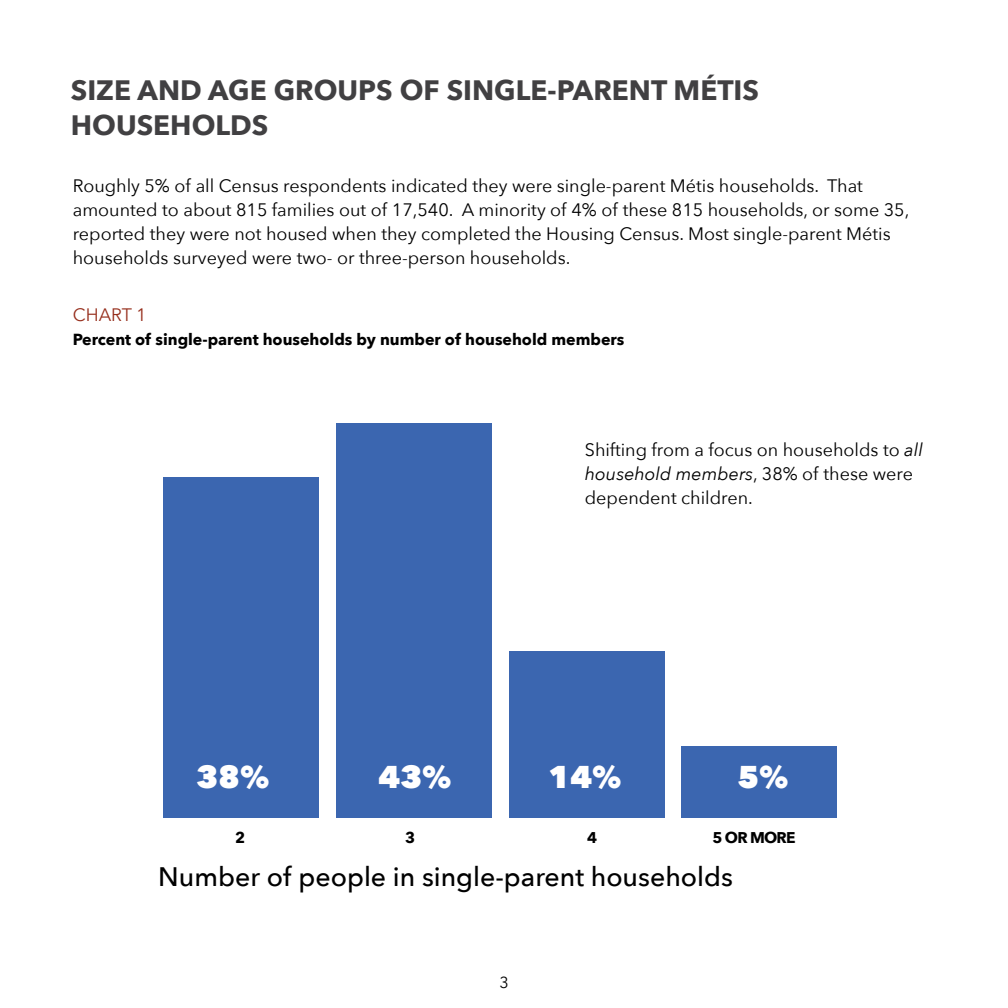
<style>
.page{position:relative;width:1008px;height:1008px;background:#fff}
.page>*{position:absolute;margin:0;border:0;box-sizing:border-box;transform-origin:0 0}
.t1{font:800 31.4px "Avenir Next";color:#fff}
.t2{font:700 28px/35.4px "Avenir Next";color:#414042}
.t3{font:500 26.6px "Avenir Next";color:#000}
.t4{font:18px/24px "Avenir Next";color:#000}
.t5{font:18px "Avenir Next";color:#962e1c}
.t6{font:700 16px "Avenir Next";color:#000}
.t7{font:16px "Avenir Next";color:#000}
.t8{font:700 15.6px "Avenir Next";letter-spacing:-.05em;color:#000}
.s1{font-style:italic}
</style>
<div class="page">
<div style="left:682px;top:747px;width:155px;height:71px;background:#3b66b0"></div>
<div style="left:509px;top:652px;width:155px;height:166px;background:#3b66b0"></div>
<div style="left:336px;top:423px;width:156px;height:395px;background:#3b66b0"></div>
<div style="left:164px;top:477px;width:155px;height:341px;background:#3b66b0"></div>
<h2 class="t2" style="left:71px;top:72px;width:690px">SIZE AND AGE GROUPS OF SINGLE-PARENT MÉTIS<br>HOUSEHOLDS</h2>
<p class="t4" style="left:73px;top:173px;width:838px">Roughly 5% of all Census respondents indicated they were single-parent Métis households. That amounted to about 815 families out of 17,540. A minority of 4% of these 815 households, or some 35, reported they were not housed when they completed the Housing Census. Most single-parent Métis households surveyed were two- or three-person households.</p>
<p class="t5" style="left:73px;top:299px;width:75px">CHART 1</p>
<p class="t6" style="left:73px;top:325px;width:553px">Percent of single-parent households by number of household members</p>
<p class="t4" style="left:585px;top:437px;width:340px">Shifting from a focus on households to <span class="s1">all household members</span>, 38% of these were dependent children.</p>
<h1 class="t1" style="left:196px;top:757px;width:75px">38%</h1>
<h1 class="t1" style="left:378px;top:757px;width:75px">43%</h1>
<h1 class="t1" style="left:548px;top:757px;width:75px">14%</h1>
<h1 class="t1" style="left:737px;top:757px;width:53px">5%</h1>
<p class="t8" style="left:235px;top:824px;width:12px">2</p>
<p class="t8" style="left:405px;top:824px;width:12px">3</p>
<p class="t8" style="left:587px;top:824px;width:12px">4</p>
<p class="t8" style="left:713px;top:824px;width:85px">5 OR MORE</p>
<h3 class="t3" style="left:158px;top:854px;width:576px">Number of people in single-parent households</h3>
<p class="t7" style="left:499px;top:969px;width:11px">3</p>
</div>
